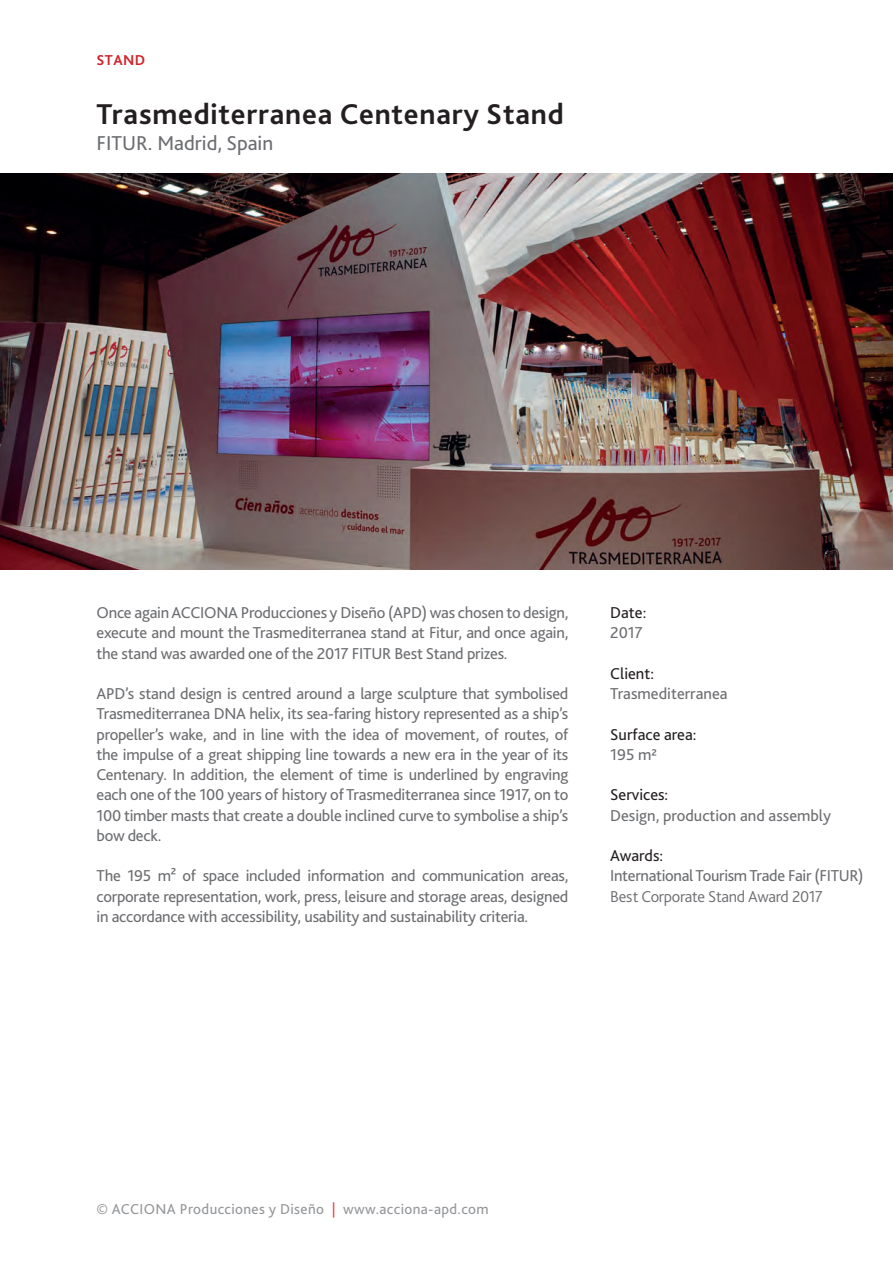
<style>
.page{position:relative;width:893px;height:1263px;background:#fff}
.page>*{position:absolute;margin:0;border:0;box-sizing:border-box;transform-origin:0 0}
.t1{font:700 30px "Bliss 2";letter-spacing:.025em;color:#231f20}
.t2{font:21px "Bliss 2";color:#6c6d70}
.t3{font:16.5px/20.2px "Bliss 2";letter-spacing:-.015em;color:#6c6d70;text-align:justify}
.t4{font:16.5px "Bliss 2";color:#231f20}
.t5{font:300 16.5px "Bliss Pro";letter-spacing:-.02em;color:#6c6d70}
.t6{font:15px "Bliss 2";letter-spacing:.025em;color:#939598}
.t7{font:700 15px "Bliss 2";letter-spacing:.025em;color:#d1232a}
.s1{color:#ee3e34}
</style>
<div class="page">
<img style="left:0;top:173px;width:893px;height:396px">
<p class="t7" style="left:97px;top:51px;width:50px">STAND</p>
<h1 class="t1" style="left:97px;top:95px;width:469px">Trasmediterranea Centenary Stand</h1>
<p class="t2" style="left:97px;top:130px;width:178px">FITUR. Madrid, Spain</p>
<p class="t3" style="left:97px;top:602px;width:473px">Once again ACCIONA Producciones y Diseño (APD) was chosen to design, execute and mount the Trasmediterranea stand at Fitur, and once again, the stand was awarded one of the 2017 FITUR Best Stand prizes.</p>
<p class="t3" style="left:97px;top:683px;width:473px">APD’s stand design is centred around a large sculpture that symbolised Trasmediterranea DNA helix, its sea-faring history represented as a ship’s propeller’s wake, and in line with the idea of movement, of routes, of the impulse of a great shipping line towards a new era in the year of its Centenary. In addition, the element of time is underlined by engraving each one of the 100 years of history of Trasmediterranea since 1917, on to 100 timber masts that create a double inclined curve to symbolise a ship’s bow deck.</p>
<p class="t3" style="left:97px;top:865px;width:473px">The 195 m² of space included information and communication areas, corporate representation, work, press, leisure and storage areas, designed in accordance with accessibility, usability and sustainability criteria.</p>
<p class="t4" style="left:610px;top:602px;width:38px">Date:</p>
<p class="t3" style="left:610px;top:622px;width:34px">2017</p>
<p class="t4" style="left:610px;top:663px;width:45px">Client:</p>
<p class="t3" style="left:610px;top:683px;width:119px">Trasmediterranea</p>
<p class="t4" style="left:610px;top:724px;width:88px">Surface area:</p>
<p class="t3" style="left:610px;top:744px;width:48px">195 m2</p>
<p class="t4" style="left:610px;top:785px;width:60px">Services:</p>
<p class="t3" style="left:610px;top:805px;width:222px">Design, production and assembly</p>
<p class="t4" style="left:610px;top:845px;width:55px">Awards:</p>
<p class="t3" style="left:610px;top:865px;width:255px">International Tourism Trade Fair (FITUR)</p>
<p class="t5" style="left:610px;top:887px;width:214px">Best Corporate Stand Award 2017</p>
<p class="t6" style="left:97px;top:1199px;width:394px">© ACCIONA Producciones y Diseño <span class="s1">|</span> www.acciona-apd.com</p>
</div>
